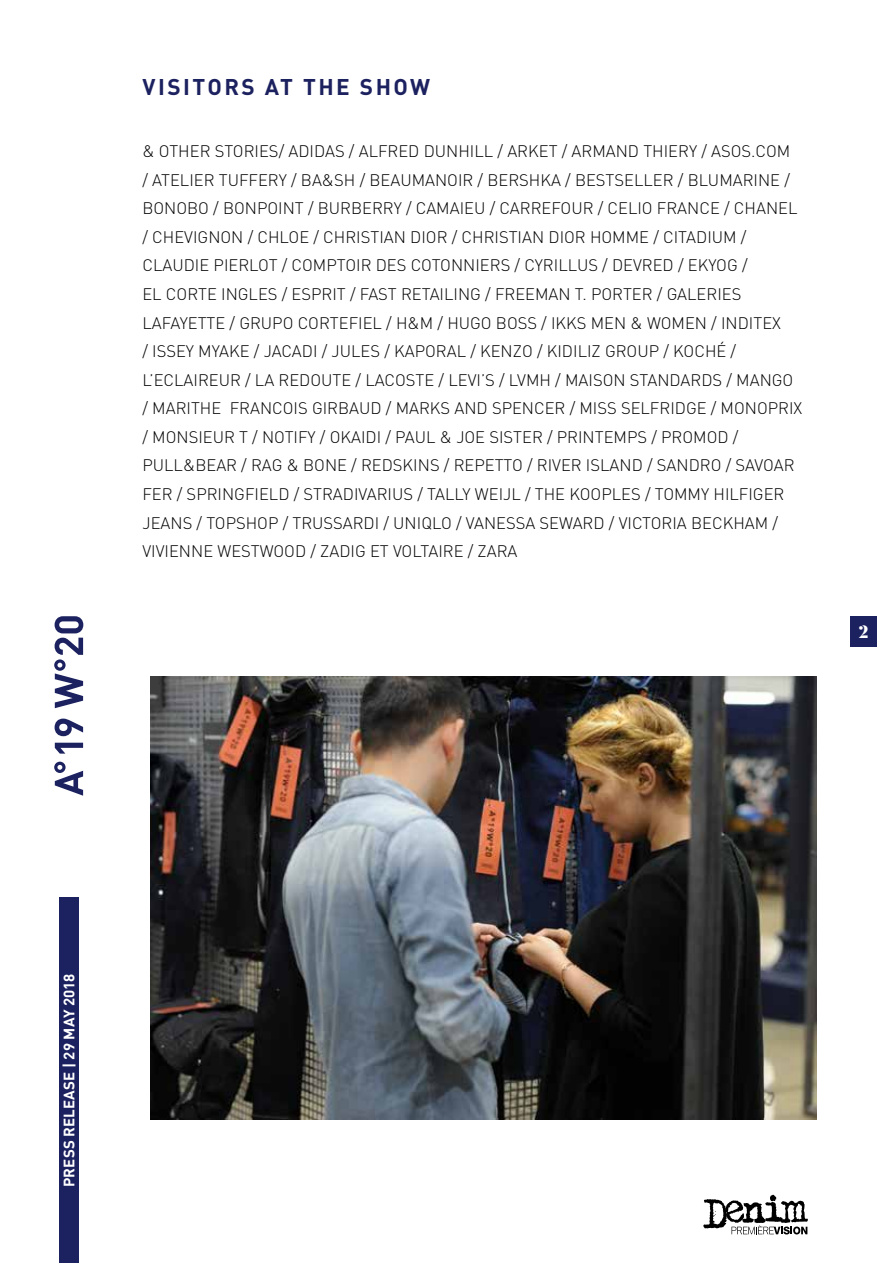
<style>
.page{position:relative;width:893px;height:1263px;background:#fff}
.page>*{position:absolute;margin:0;border:0;box-sizing:border-box;transform-origin:0 0}
.t1{font:700 22.5px "DINOT";letter-spacing:.11em;color:#1c215f}
.t2{font:700 18px "Avaunt Stencil";color:#fff}
.t3{font:300 16.5px/28.5px "DINOT";color:#000}
.t4{font:700 15px "DINOT";letter-spacing:.01em;color:#fff}
</style>
<div class="page">
<svg style="left:703px;top:1195px;width:105px;height:39px"></svg>
<div style="left:850px;top:616px;width:27px;height:31px;background:#1c215f"></div>
<img style="left:151px;top:676px;width:665px;height:443px">
<svg style="left:54px;top:762px;width:29px;height:34px"></svg>
<svg style="left:55px;top:743px;width:28px;height:11px"></svg>
<svg style="left:55px;top:718px;width:28px;height:18px"></svg>
<svg style="left:54px;top:616px;width:29px;height:92px"></svg>
<div style="left:59px;top:898px;width:20px;height:365px;background:#1c215f"></div>
<h1 class="t1" style="left:143px;top:71px;width:289px">VISITORS AT THE SHOW</h1>
<p class="t3" style="left:142px;top:136px;width:661px">&amp; OTHER STORIES/ ADIDAS / ALFRED DUNHILL / ARKET / ARMAND THIERY / ASOS.COM<br>/ ATELIER TUFFERY / BA&amp;SH / BEAUMANOIR / BERSHKA / BESTSELLER / BLUMARINE / BONOBO / BONPOINT / BURBERRY / CAMAIEU / CARREFOUR / CELIO FRANCE / CHANEL / CHEVIGNON / CHLOE / CHRISTIAN DIOR / CHRISTIAN DIOR HOMME / CITADIUM / CLAUDIE PIERLOT / COMPTOIR DES COTONNIERS / CYRILLUS / DEVRED / EKYOG /<br>EL CORTE INGLES / ESPRIT / FAST RETAILING / FREEMAN T. PORTER / GALERIES LAFAYETTE / GRUPO CORTEFIEL / H&amp;M / HUGO BOSS / IKKS MEN &amp; WOMEN / INDITEX<br>/ ISSEY MYAKE / JACADI / JULES / KAPORAL / KENZO / KIDILIZ GROUP / KOCHÉ / L’ECLAIREUR / LA REDOUTE / LACOSTE / LEVI’S / LVMH / MAISON STANDARDS / MANGO / MARITHE FRANCOIS GIRBAUD / MARKS AND SPENCER / MISS SELFRIDGE / MONOPRIX / MONSIEUR T / NOTIFY / OKAIDI / PAUL &amp; JOE SISTER / PRINTEMPS / PROMOD / PULL&amp;BEAR / RAG &amp; BONE / REDSKINS / REPETTO / RIVER ISLAND / SANDRO / SAVOAR FER / SPRINGFIELD / STRADIVARIUS / TALLY WEIJL / THE KOOPLES / TOMMY HILFIGER JEANS / TOPSHOP / TRUSSARDI / UNIQLO / VANESSA SEWARD / VICTORIA BECKHAM / VIVIENNE WESTWOOD / ZADIG ET VOLTAIRE / ZARA</p>
<p class="t2" style="left:859px;top:621px;width:11px">2</p>
<p class="t4" style="left:59px;top:1187px;width:215px;rotate:-90deg">PRESS RELEASE | 29 MAY 2018</p>
</div>
